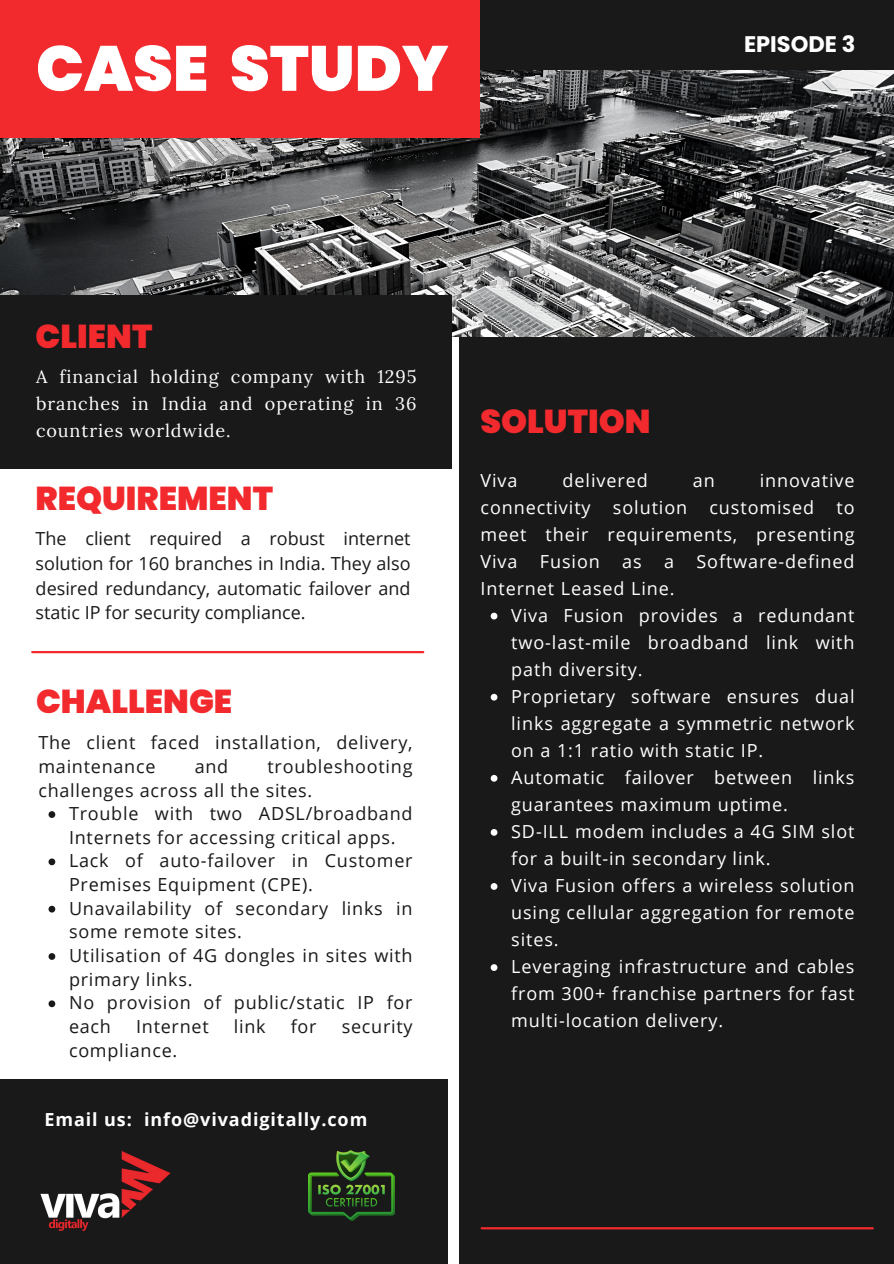
<style>
.page{position:relative;width:894px;height:1264px;background:#fff}
.page>*{position:absolute;margin:0;border:0;box-sizing:border-box;transform-origin:0 0}
.t1{font:900 63.6px "Poppins";color:#fff}
.t2{font:900 33px "Poppins";color:#f32a2d}
.t3{font:700 22.5px "Poppins";color:#fff}
.t4{font:18px/27px "Open Sans";letter-spacing:.05em;color:#fff;text-align:justify}
.t5{font:18px/23.7px "Open Sans";letter-spacing:.04em;color:#191919}
.t6{font:18px/27px "Lora";letter-spacing:.05em;color:#fff;text-align:justify}
.t7{font:700 18px "Open Sans";letter-spacing:.05em;color:#fff}
</style>
<div class="page">
<div style="left:459px;top:0;width:434px;height:1263px;background:#191919"></div>
<img style="left:0;top:71px;width:893px;height:265px">
<div style="left:0;top:0;width:480px;height:137px;background:#f32a2d"></div>
<div style="left:0;top:295px;width:451px;height:174px;background:#191919"></div>
<hr style="left:32px;top:651px;width:391px;height:2px;background:#f32a2d">
<svg style="left:48px;top:811px;width:7px;height:7px"></svg>
<svg style="left:48px;top:858px;width:7px;height:7px"></svg>
<svg style="left:48px;top:905px;width:7px;height:7px"></svg>
<svg style="left:48px;top:953px;width:7px;height:6px"></svg>
<svg style="left:48px;top:1000px;width:7px;height:7px"></svg>
<hr style="left:481px;top:1227px;width:391px;height:2px;background:#f32a2d">
<div style="left:0;top:1079px;width:447px;height:184px;background:#191919"></div>
<img style="left:40px;top:1151px;width:131px;height:80px">
<img style="left:309px;top:1150px;width:85px;height:70px">
<svg style="left:490px;top:612px;width:7px;height:7px"></svg>
<svg style="left:490px;top:693px;width:7px;height:7px"></svg>
<svg style="left:490px;top:775px;width:7px;height:6px"></svg>
<svg style="left:490px;top:829px;width:7px;height:6px"></svg>
<svg style="left:490px;top:883px;width:7px;height:6px"></svg>
<svg style="left:490px;top:964px;width:7px;height:6px"></svg>
<p class="t1" style="left:36px;top:24px;width:414px">CASE STUDY</p>
<p class="t3" style="left:743px;top:28px;width:113px">EPISODE 3</p>
<p class="t2" style="left:36px;top:313px;width:118px">CLIENT</p>
<p class="t6" style="left:36px;top:362px;width:382px">A financial holding company with 1295 branches in India and operating in 36 countries worldwide.</p>
<p class="t2" style="left:36px;top:475px;width:239px">REQUIREMENT</p>
<p class="t5" style="left:36px;top:525px;width:376px;line-height:24.8px;text-align:justify">The client required a robust internet solution for 160 branches in India. They also desired redundancy, automatic failover and static IP for security compliance.</p>
<p class="t2" style="left:36px;top:678px;width:198px">CHALLENGE</p>
<p class="t5" style="left:38px;top:730px;width:375px">The client faced installation, delivery, maintenance</p>
<p class="t5" style="left:38px;top:754px;width:375px;text-indent:229px">troubleshooting challenges across all the sites.</p>
<p class="t5" style="left:195px;top:754px;width:35px">and</p>
<p class="t5" style="left:69px;top:801px;width:345px">Trouble with two ADSL/broadband<br>Internets for accessing critical apps.</p>
<p class="t5" style="left:69px;top:848px;width:345px">Lack of auto-failover in Customer<br>Premises Equipment (CPE).</p>
<p class="t5" style="left:69px;top:896px;width:345px">Unavailability of secondary links in some remote sites.</p>
<p class="t5" style="left:69px;top:943px;width:345px">Utilisation of 4G dongles in sites with primary links.</p>
<p class="t5" style="left:69px;top:990px;width:345px">No provision of public/static IP for each</p>
<p class="t5" style="left:136px;top:1014px;width:74px">Internet</p>
<p class="t5" style="left:234px;top:1014px;width:33px">link</p>
<p class="t5" style="left:291px;top:1014px;width:27px">for</p>
<p class="t5" style="left:341px;top:1014px;width:72px">security</p>
<p class="t5" style="left:69px;top:1037px;width:110px">compliance.</p>
<p class="t7" style="left:44px;top:1106px;width:324px">Email us: info@vivadigitally.com</p>
<p class="t2" style="left:480px;top:398px;width:171px">SOLUTION</p>
<p class="t4" style="left:480px;top:466px;width:39px">Viva</p>
<p class="t4" style="left:562px;top:466px;width:87px">delivered</p>
<p class="t4" style="left:692px;top:466px;width:23px">an</p>
<p class="t4" style="left:480px;top:466px;width:375px;text-indent:279px">innovative connectivity solution customised to meet their requirements, presenting Viva Fusion as a Software-defined Internet Leased Line.</p>
<p class="t4" style="left:511px;top:601px;width:345px">Viva Fusion provides a redundant two-last-mile broadband link with path diversity.</p>
<p class="t4" style="left:511px;top:682px;width:345px">Proprietary software ensures dual links aggregate a symmetric network on a 1:1 ratio with static IP.</p>
<p class="t4" style="left:511px;top:763px;width:345px">Automatic failover between links guarantees maximum uptime.</p>
<p class="t4" style="left:511px;top:817px;width:345px">SD-ILL modem includes a 4G SIM slot for a built-in secondary link.</p>
<p class="t4" style="left:511px;top:871px;width:345px">Viva Fusion offers a wireless solution using cellular aggregation for remote sites.</p>
<p class="t4" style="left:511px;top:952px;width:345px">Leveraging infrastructure and cables from 300+ franchise partners for fast multi-location delivery.</p>
</div>
